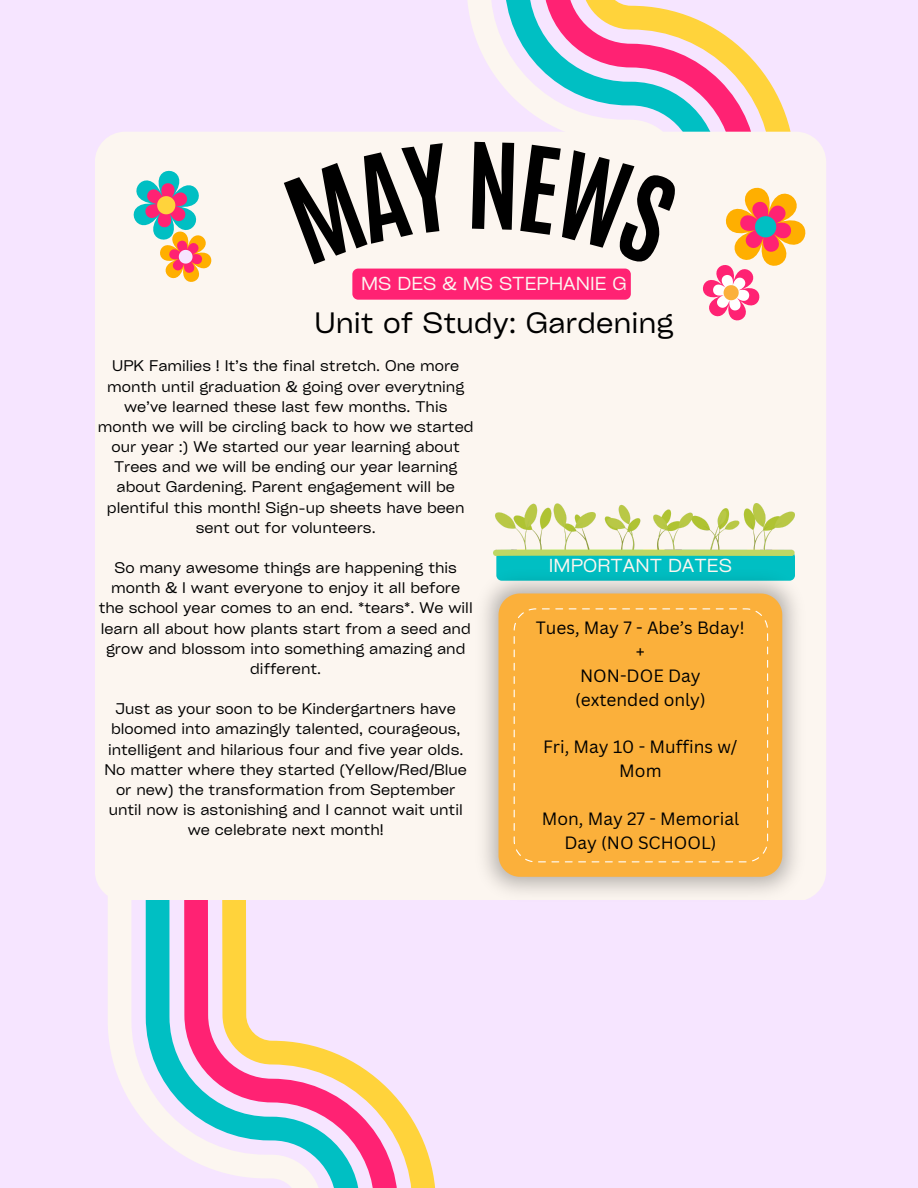
<style>
.page{position:relative;width:918px;height:1188px;background:#f6e5ff}
.page>*{position:absolute;margin:0;border:0;box-sizing:border-box;transform-origin:0 0}
.t1{font:28.2px "Cy Grotesk Key";color:#000}
.t2{font:18px "Cy Grotesk Key";color:#fcf6f0}
.t3{font:17.4px/23.9px "Canva Sans";color:#000;text-align:center}
.t4{font:14.7px/20.1px "Cy Grotesk Key";color:#000;text-align:center}
</style>
<div class="page">
<svg style="left:108px;top:895px;width:38px;height:228px;fill:#fcf6f0"></svg>
<svg style="left:146px;top:900px;width:38px;height:255px"></svg>
<svg style="left:184px;top:900px;width:38px;height:272px"></svg>
<svg style="left:222px;top:900px;width:214px;height:288px"></svg>
<svg style="left:468px;top:0;width:37px;height:88px;fill:#fcf6f0"></svg>
<svg style="left:505px;top:0;width:38px;height:120px"></svg>
<svg style="left:543px;top:0;width:38px;height:132px"></svg>
<svg style="left:581px;top:0;width:210px;height:132px"></svg>
<div style="left:95px;top:132px;width:731px;height:768px;background:#fcf6f0;border-radius:30px"></div>
<div style="left:496px;top:552px;width:299px;height:29px;background:#00bfc3;border-radius:5px"></div>
<div style="left:352px;top:269px;width:279px;height:31px;background:#ff2273;border-radius:6px"></div>
<svg style="left:133px;top:170px;width:79px;height:112px"></svg>
<img style="left:484px;top:568px;width:323px;height:332px">
<svg style="left:499px;top:593px;width:283px;height:284px;fill:#fbb03b"></svg>
<div style="left:514px;top:608px;width:254px;height:254px;background:#fbb03b"></div>
<img style="left:494px;top:504px;width:300px;height:52px">
<svg style="left:702px;top:187px;width:104px;height:134px"></svg>
<h4 class="t2" style="left:361px;top:272px;width:267px">MS DES &amp; MS STEPHANIE G</h4>
<p class="t1" style="left:315px;top:305px;width:360px">Unit of Study: Gardening</p>
<p class="t4" style="left:98px;top:356px;width:377px">UPK Families ! It’s the final stretch. One more month until graduation &amp; going over everytning we’ve learned these last few months. This month we will be circling back to how we started our year :) We started our year learning about Trees and we will be ending our year learning about Gardening. Parent engagement will be plentiful this month! Sign-up sheets have been sent out for volunteers.</p>
<p class="t4" style="left:99px;top:557px;width:376px">So many awesome things are happening this month &amp; I want everyone to enjoy it all before the school year comes to an end. *tears*. We will learn all about how plants start from a seed and grow and blossom into something amazing and different.</p>
<p class="t4" style="left:105px;top:698px;width:364px">Just as your soon to be Kindergartners have bloomed into amazingly talented, courageous, intelligent and hilarious four and five year olds.<br>No matter where they started (Yellow/Red/Blue or new) the transformation from September until now is astonishing and I cannot wait until we celebrate next month!</p>
<h4 class="t2" style="left:549px;top:554px;width:185px">IMPORTANT DATES</h4>
<h4 class="t3" style="left:536px;top:615px;width:211px">Tues, May 7 - Abe’s Bday! +<br>NON-DOE Day (extended only)</h4>
<p class="t3" style="left:543px;top:735px;width:196px">Fri, May 10 - Muffins w/<br>Mom</p>
<p class="t3" style="left:542px;top:806px;width:199px">Mon, May 27 - Memorial<br>Day (NO SCHOOL)</p>
</div>
